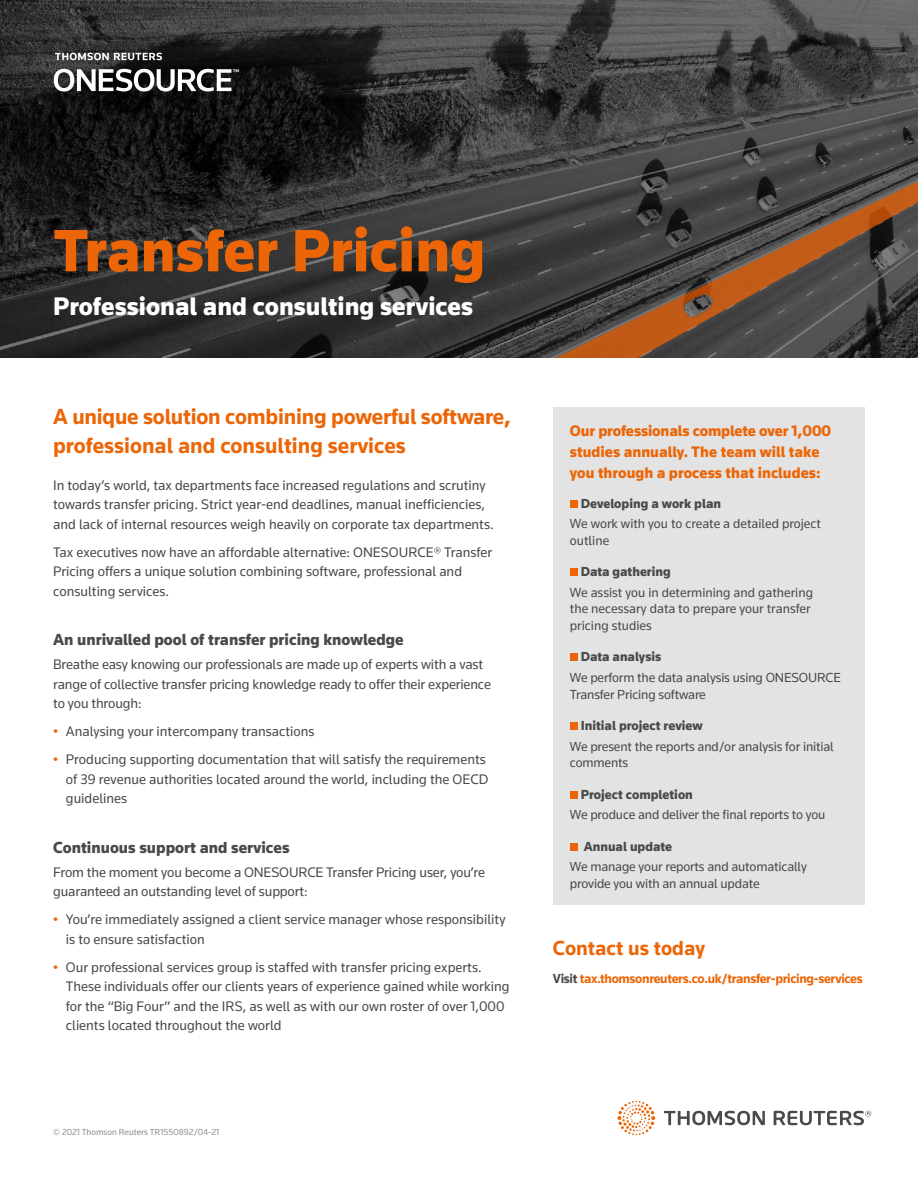
<style>
.page{position:relative;width:918px;height:1188px;background:#fff}
.page>*{position:absolute;margin:0;border:0;box-sizing:border-box;transform-origin:0 0}
.Head_1{font:900 62.1px "Knowledge 2017";color:#ec6608}
.Head_2{font:900 26.25px "Knowledge 2017";color:#fff}
.Head_3{font:700 22.5px/28.5px "Knowledge 2017";letter-spacing:-.01em;color:#ec6608}
.Head_3-2{font:700 21px "Knowledge 2017";color:#ec6608}
.Head_4{font:900 16.5px "Knowledge 2017";color:#4a4a49}
.Head_5{font:900 15.75px/21px "Knowledge 2017";color:#ec6608}
.Body{font:14.25px/19.5px "Knowledge 2017";color:#4a4a49}
.Body-2{font:13.5px/16.5px "Knowledge 2017";letter-spacing:-.01em;color:#4a4a49}
.Head_5-2{font:900 13.5px "Knowledge 2017";color:#4a4a49}
.Body-3{font:700 13.5px "Knowledge 2017";letter-spacing:-.025em;color:#ec6608}
.t1{font:9px "Knowledge 2017";color:#8e8e8d}
.s1{color:#ec6608}
.s2{color:#4a4a49}
</style>
<div class="page">
<img style="left:0;top:0;width:918px;height:357px">
<svg style="left:664px;top:1111px;width:207px;height:14px"></svg>
<svg style="left:617px;top:1101px;width:38px;height:34px"></svg>
<div style="left:553px;top:407px;width:312px;height:498px;background:#e3e3e3"></div>
<div style="left:570px;top:500px;width:8px;height:8px;background:#ec6608"></div>
<div style="left:570px;top:568px;width:8px;height:8px;background:#ec6608"></div>
<div style="left:570px;top:653px;width:8px;height:8px;background:#ec6608"></div>
<div style="left:570px;top:722px;width:8px;height:8px;background:#ec6608"></div>
<div style="left:570px;top:791px;width:8px;height:8px;background:#ec6608"></div>
<div style="left:570px;top:843px;width:8px;height:8px;background:#ec6608"></div>
<svg style="left:54px;top:53px;width:185px;height:39px"></svg>
<p class="Head_1" style="left:53px;top:212px;width:434px">Transfer Pricing</p>
<p class="Head_2" style="left:53px;top:290px;width:422px">Professional and consulting services</p>
<p class="Head_3" style="left:53px;top:402px;width:459px">A unique solution combining powerful software, professional and consulting services</p>
<p class="Body" style="left:53px;top:475px;width:442px">In today’s world, tax departments face increased regulations and scrutiny towards transfer pricing. Strict year-end deadlines, manual inefficiencies, and lack of internal resources weigh heavily on corporate tax departments.</p>
<p class="Body" style="left:53px;top:542px;width:441px">Tax executives now have an affordable alternative: ONESOURCE® Transfer<br>Pricing offers a unique solution combining software, professional and consulting services.</p>
<p class="Head_4" style="left:53px;top:630px;width:352px">An unrivalled pool of transfer pricing knowledge</p>
<p class="Body" style="left:53px;top:654px;width:439px">Breathe easy knowing our professionals are made up of experts with a vast range of collective transfer pricing knowledge ready to offer their experience to you through:</p>
<p class="Body" style="left:53px;top:721px;width:263px"><span class="s1">•</span> Analysing your intercompany transactions</p>
<p class="Body" style="left:66px;top:749px;width:424px;text-indent:-13px"><span class="s1">•</span> Producing supporting documentation that will satisfy the requirements of 39 revenue authorities located around the world, including the OECD guidelines</p>
<p class="Head_4" style="left:53px;top:837px;width:238px">Continuous support and services</p>
<p class="Body" style="left:53px;top:862px;width:433px">From the moment you become a ONESOURCE Transfer Pricing user, you’re guaranteed an outstanding level of support:</p>
<p class="Body" style="left:66px;top:909px;width:441px;text-indent:-13px"><span class="s1">•</span> You’re immediately assigned a client service manager whose responsibility is to ensure satisfaction</p>
<p class="Body" style="left:66px;top:957px;width:445px;text-indent:-13px"><span class="s1">•</span> Our professional services group is staffed with transfer pricing experts.<br>These individuals offer our clients years of experience gained while working for the “Big Four” and the IRS, as well as with our own roster of over 1,000 clients located throughout the world</p>
<p class="t1" style="left:53px;top:1126px;width:168px">© 2021 Thomson Reuters TR1550892/04-21</p>
<p class="Head_5" style="left:570px;top:420px;width:263px">Our professionals complete over 1,000 studies annually. The team will take you through a process that includes:</p>
<p class="Head_5-2" style="left:581px;top:495px;width:142px">Developing a work plan</p>
<p class="Body-2" style="left:570px;top:515px;width:253px">We work with you to create a detailed project outline</p>
<p class="Head_5-2" style="left:581px;top:563px;width:92px">Data gathering</p>
<p class="Body-2" style="left:570px;top:584px;width:245px">We assist you in determining and gathering the necessary data to prepare your transfer pricing studies</p>
<p class="Head_5-2" style="left:581px;top:648px;width:82px">Data analysis</p>
<p class="Body-2" style="left:570px;top:669px;width:272px">We perform the data analysis using ONESOURCE<br>Transfer Pricing software</p>
<p class="Head_5-2" style="left:581px;top:717px;width:124px">Initial project review</p>
<p class="Body-2" style="left:570px;top:738px;width:266px">We present the reports and/or analysis for initial comments</p>
<p class="Head_5-2" style="left:581px;top:786px;width:114px">Project completion</p>
<p class="Body-2" style="left:570px;top:806px;width:257px">We produce and deliver the final reports to you</p>
<p class="Head_5-2" style="left:584px;top:838px;width:90px">Annual update</p>
<p class="Body-2" style="left:570px;top:858px;width:238px">We manage your reports and automatically provide you with an annual update</p>
<p class="Head_3-2" style="left:553px;top:935px;width:154px">Contact us today</p>
<p class="Body-3" style="left:553px;top:970px;width:311px"><span class="s2">Visit</span> tax.thomsonreuters.co.uk/transfer-pricing-services</p>
</div>
